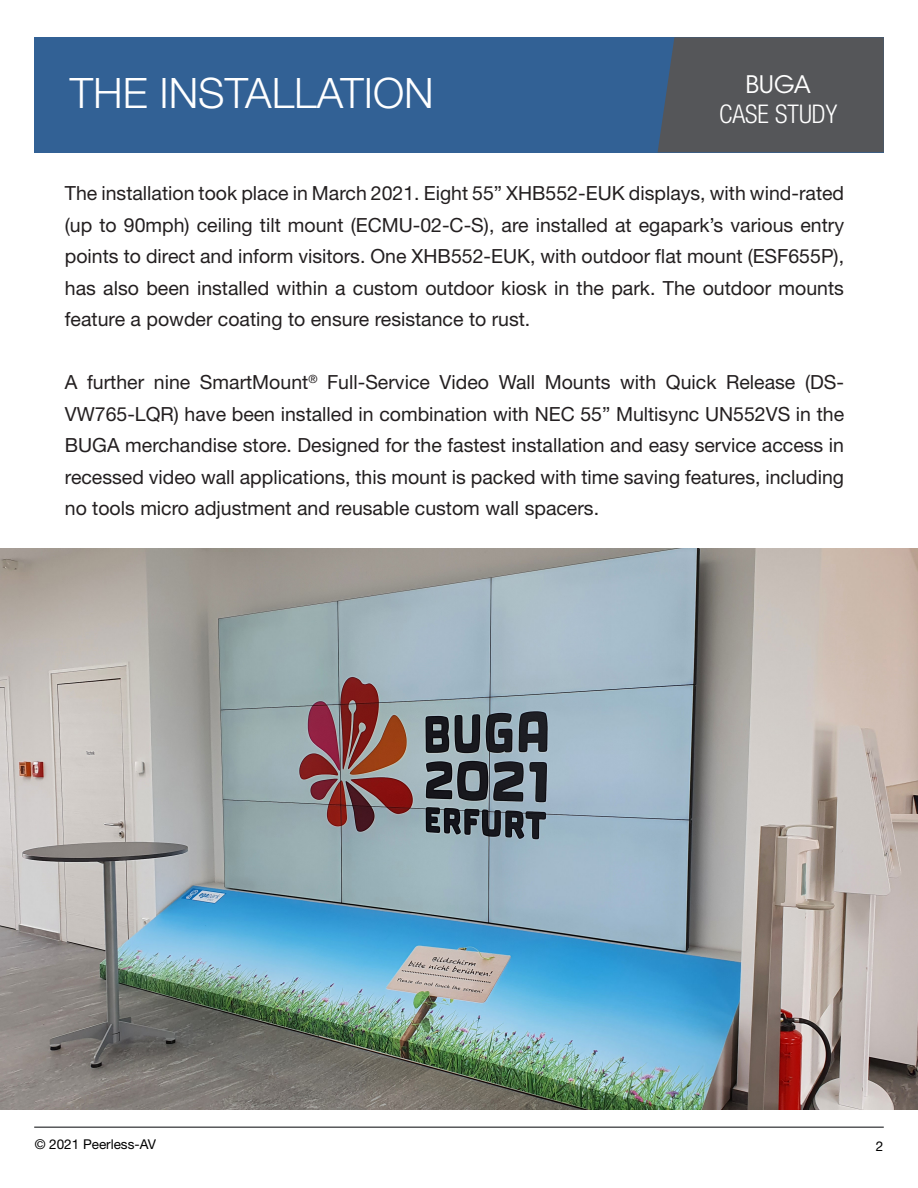
<style>
.page{position:relative;width:918px;height:1188px;background:#fff}
.page>*{position:absolute;margin:0;border:0;box-sizing:border-box;transform-origin:0 0}
.Text_Bolded_2{font:300 42px "Helvetica Neue LT Std";color:#fff}
.Text_Bolded_4{font:300 condensed 25.8px "Helvetica Neue LT Std";color:#fff}
.Proposal{font:24px "ITC Avant Garde Std";color:#fff}
.Text_Bolded_2-2{font:19.5px/31.5px "Helvetica Neue LT Std";color:#231f20;text-align:justify}
.t1{font:13.5px "Helvetica Neue LT Std";color:#000}
</style>
<div class="page">
<div style="left:34px;top:37px;width:850px;height:115px;background:#326195"></div>
<div style="left:658px;top:37px;width:226px;height:115px;background:#555659"></div>
<hr style="left:34px;top:1126px;width:850px;height:2px;background:#57585a">
<img style="left:0;top:549px;width:918px;height:561px">
<p class="Text_Bolded_2" style="left:70px;top:67px;width:365px">THE INSTALLATION</p>
<p class="Proposal" style="left:746px;top:69px;width:67px">BUGA</p>
<p class="Text_Bolded_4" style="left:719px;top:100px;width:120px">CASE STUDY</p>
<p class="Text_Bolded_2-2" style="left:65px;top:177px;width:781px">The installation took place in March 2021. Eight 55” XHB552-EUK displays, with wind-rated (up to 90mph) ceiling tilt mount (ECMU-02-C-S), are installed at egapark’s various entry points to direct and inform visitors. One XHB552-EUK, with outdoor flat mount (ESF655P), has also been installed within a custom outdoor kiosk in the park. The outdoor mounts feature a powder coating to ensure resistance to rust.</p>
<p class="Text_Bolded_2-2" style="left:65px;top:366px;width:781px">A further nine SmartMount<sup>®</sup> Full-Service Video Wall Mounts with Quick Release (DS-VW765-LQR) have been installed in combination with NEC 55” Multisync UN552VS in the BUGA merchandise store. Designed for the fastest installation and easy service access in recessed video wall applications, this mount is packed with time saving features, including no tools micro adjustment and reusable custom wall spacers.</p>
<p class="t1" style="left:35px;top:1136px;width:123px">© 2021 Peerless-AV</p>
<p class="t1" style="left:876px;top:1138px;width:9px">2</p>
</div>
